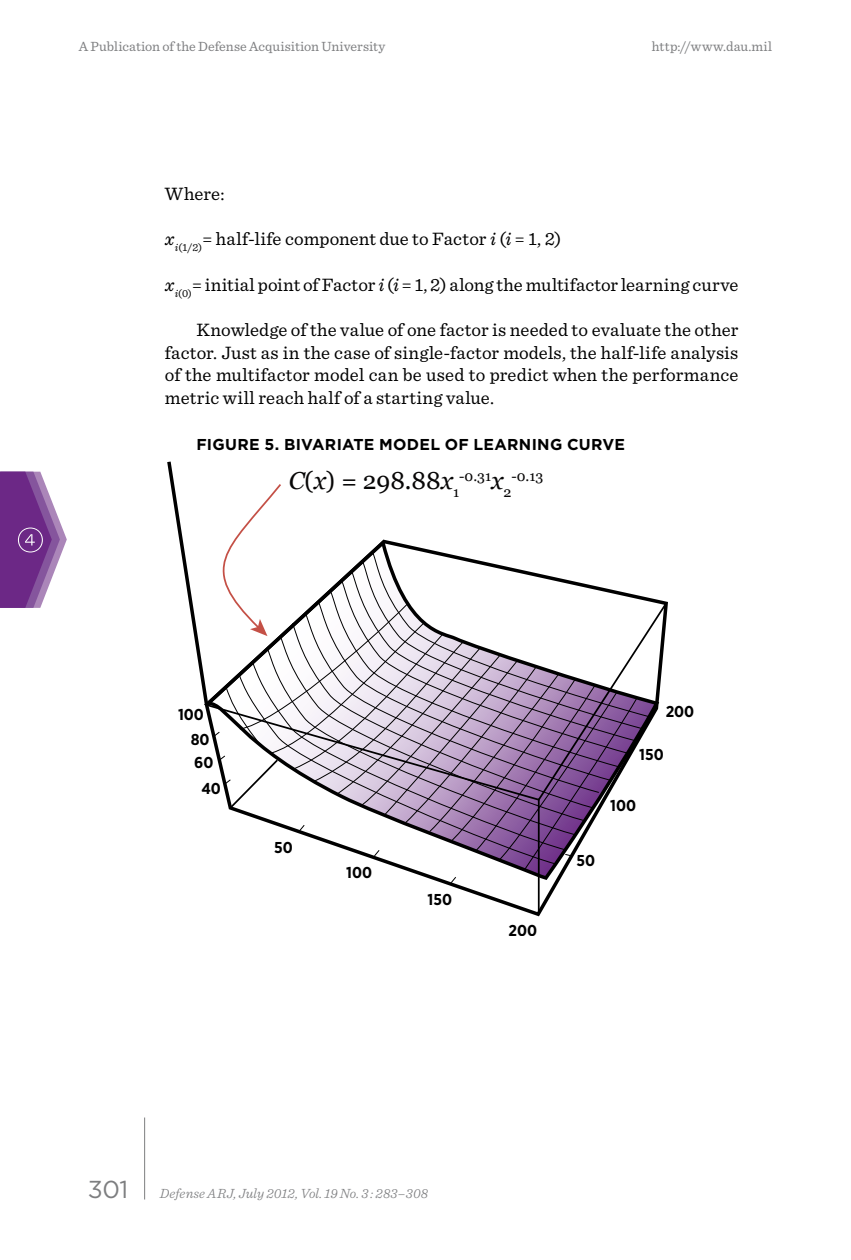
<style>
.page{position:relative;width:851px;height:1260px;background:#fff}
.page>*{position:absolute;margin:0;border:0;box-sizing:border-box;transform-origin:0 0}
.t1{font:24.5px "Georgia";color:#070606}
.t2{font:24.5px "Gotham";color:#7d7e80}
.t3{font:18.9px/22.8px "Sentinel";letter-spacing:.01em;color:#000;text-align:justify}
.t4{font:700 15.75px "Gotham";letter-spacing:.02em;color:#000}
.t5{font:700 15.75px/25.2px "Gotham Narrow";color:#000}
.t6{font:14.35px "Georgia";color:#070606}
.t7{font:14px "Sentinel";letter-spacing:.005em;color:#7d7e80}
.t8{font:italic 300 14px "Sentinel";letter-spacing:.01em;color:#7d7e80}
.s1{font-style:italic}
.s2{font-style:italic;font-size:24.5px}
</style>
<div class="page">
<hr style="left:144px;top:1118px;width:1px;height:82px;background:#7d7e80">
<svg style="left:0;top:472px;width:67px;height:136px"></svg>
<svg style="left:638px;top:601px;width:30px;height:143px"></svg>
<hr style="left:538px;top:800px;width:1px;height:114px;background:#000">
<svg style="left:167px;top:462px;width:471px;height:422px"></svg>
<p class="t7" style="left:79px;top:35px;width:308px">A Publication of the Defense Acquisition University</p>
<p class="t7" style="left:652px;top:35px;width:122px">http://www.dau.mil</p>
<p class="t3" style="left:165px;top:181px;width:61px">Where:</p>
<p class="t3" style="left:165px;top:226px;width:398px"><span class="s1">x</span><sub>i</sub><sub>(1/2)</sub>= half-life component due to Factor <span class="s1">i</span> (<span class="s1">i</span> = 1, 2)</p>
<p class="t3" style="left:165px;top:272px;width:575px"><span class="s1">x</span><sub>i</sub><sub>(0)</sub>= initial point of Factor <span class="s1">i</span> (<span class="s1">i</span> = 1, 2) along the multifactor learning curve</p>
<p class="t3" style="left:165px;top:317px;width:575px;text-indent:31px">Knowledge of the value of one factor is needed to evaluate the other factor. Just as in the case of single-factor models, the half-life analysis of the multifactor model can be used to predict when the performance metric will reach half of a starting value.</p>
<p class="t4" style="left:196px;top:434px;width:430px">FIGURE 5. BIVARIATE MODEL OF LEARNING CURVE</p>
<p class="t1" style="left:289px;top:467px;width:172px"><span class="s1">C</span>(<span class="s1">x</span>) <span class="s1">=</span> 298.88<span class="s1">x</span><sub>1</sub></p>
<p class="t6" style="left:459px;top:468px;width:86px">-0.31<span class="s2">x</span>2-0.13</p>
<p class="t5" style="left:191px;top:702px;width:20px;text-indent:-13px">100<br>80</p>
<p class="t5" style="left:194px;top:750px;width:28px;text-align:center">60<br>40</p>
<p class="t5" style="left:274px;top:835px;width:20px">50</p>
<p class="t5" style="left:346px;top:859px;width:27px">100</p>
<p class="t5" style="left:427px;top:887px;width:26px">150</p>
<p class="t5" style="left:508px;top:917px;width:30px">200</p>
<p class="t5" style="left:665px;top:699px;width:30px">200</p>
<p class="t5" style="left:639px;top:742px;width:26px">150</p>
<p class="t5" style="left:610px;top:793px;width:27px">100</p>
<p class="t5" style="left:576px;top:847px;width:20px">50</p>
<p class="t2" style="left:88px;top:1173px;width:42px">301</p>
<p class="t8" style="left:160px;top:1183px;width:270px">Defense ARJ, July 2012, Vol. 19 No. 3 : 283–308</p>
</div>
